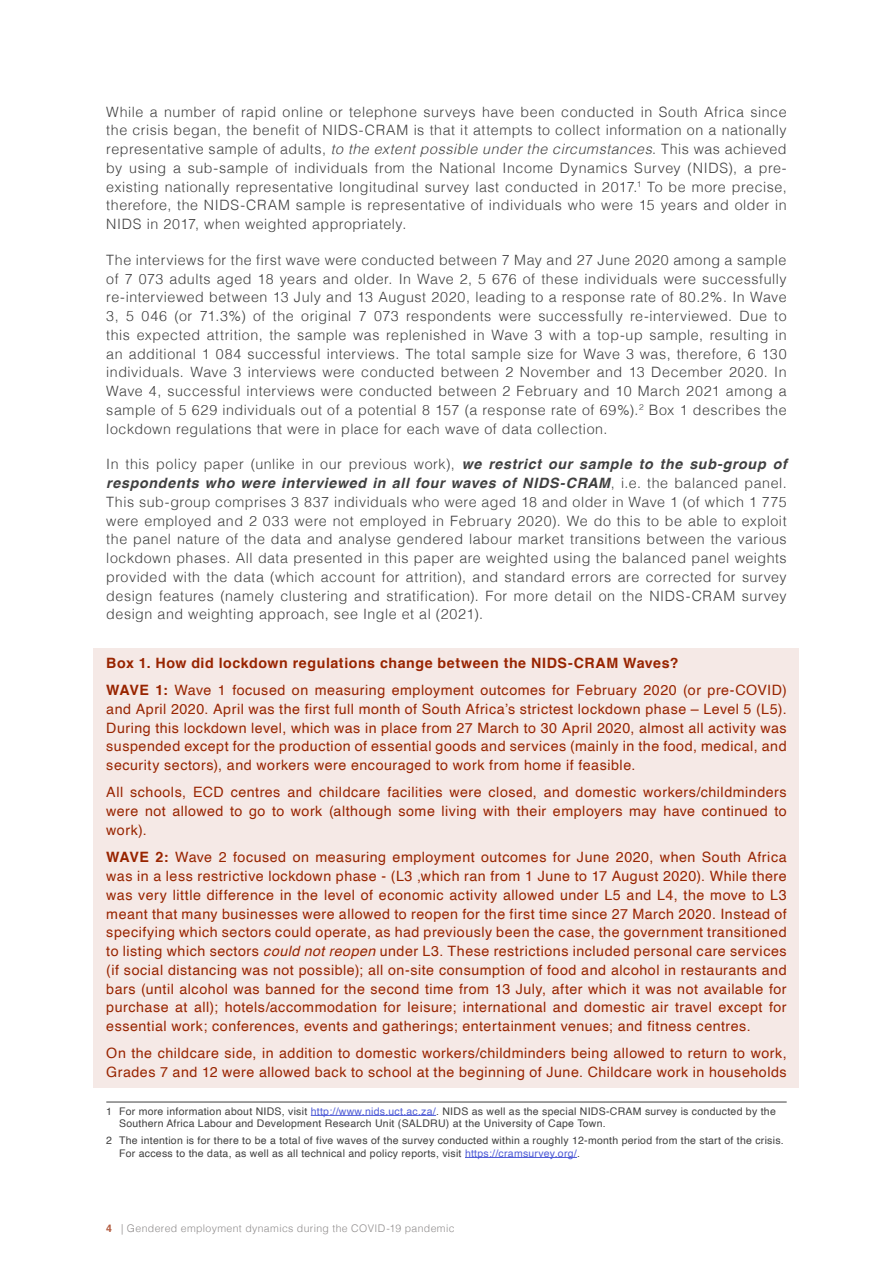
<style>
.page{position:relative;width:893px;height:1263px;background:#fff}
.page>*{position:absolute;margin:0;border:0;box-sizing:border-box;transform-origin:0 0}
.t1{font:300 14.25px/18.8px "Helvetica";letter-spacing:.035em;color:#404040;text-align:justify}
.t2{font:14.25px/18.8px "Helvetica";letter-spacing:.035em;color:#982400;text-align:justify}
.t3{font:10.5px/12.6px "Helvetica";letter-spacing:.025em;color:#404040}
.t4{font:300 10.5px "Helvetica";letter-spacing:.035em;color:#908d8d}
.s1{font-style:italic}
.s2{font-weight:700;font-style:italic}
.s3{font-weight:700}
.s4{color:#4f5cd6}
.s5{font-weight:700;color:#b25b40}
</style>
<div class="page">
<div style="left:94px;top:649px;width:705px;height:30px;background:#f5e9e6"></div>
<div style="left:94px;top:676px;width:705px;height:105px;background:#f5e9e6"></div>
<div style="left:94px;top:778px;width:705px;height:68px;background:#f5e9e6"></div>
<div style="left:94px;top:843px;width:705px;height:199px;background:#f5e9e6"></div>
<div style="left:94px;top:1039px;width:705px;height:49px;background:#f5e9e6"></div>
<hr style="left:106px;top:1102px;width:681px;height:1px;background:#404040">
<hr style="left:311px;top:1115px;width:125px;height:1px;background:#4f5cd6">
<hr style="left:465px;top:1157px;width:112px;height:1px;background:#4f5cd6">
<p class="t1" style="left:106px;top:101px;width:682px">While a number of rapid online or telephone surveys have been conducted in South Africa since the crisis began, the benefit of NIDS-CRAM is that it attempts to collect information on a nationally representative sample of adults, <span class="s1">to the extent possible under the circumstances</span>. This was achieved by using a sub-sample of individuals from the National Income Dynamics Survey (NIDS), a pre&shy;existing nationally representative longitudinal survey last conducted in 2017.<sup>1</sup> To be more precise, therefore, the NIDS-CRAM sample is representative of individuals who were 15 years and older in NIDS in 2017, when weighted appropriately.</p>
<p class="t1" style="left:106px;top:249px;width:682px">The interviews for the first wave were conducted between 7 May and 27 June 2020 among a sample of 7 073 adults aged 18 years and older. In Wave 2, 5 676 of these individuals were successfully re-interviewed between 13 July and 13 August 2020, leading to a response rate of 80.2%. In Wave 3, 5 046 (or 71.3%) of the original 7 073 respondents were successfully re-interviewed. Due to this expected attrition, the sample was replenished in Wave 3 with a top-up sample, resulting in an additional 1 084 successful interviews. The total sample size for Wave 3 was, therefore, 6 130 individuals. Wave 3 interviews were conducted between 2 November and 13 December 2020. In Wave 4, successful interviews were conducted between 2 February and 10 March 2021 among a sample of 5 629 individuals out of a potential 8 157 (a response rate of 69%).<sup>2</sup> Box 1 describes the lockdown regulations that were in place for each wave of data collection.</p>
<p class="t1" style="left:106px;top:454px;width:682px">In this policy paper (unlike in our previous work), <span class="s2">we restrict our sample to the sub-group of respondents who were interviewed in all four waves of NIDS-CRAM</span>, i.e. the balanced panel.<br>This sub-group comprises 3 837 individuals who were aged 18 and older in Wave 1 (of which 1 775 were employed and 2 033 were not employed in February 2020). We do this to be able to exploit the panel nature of the data and analyse gendered labour market transitions between the various lockdown phases. All data presented in this paper are weighted using the balanced panel weights provided with the data (which account for attrition), and standard errors are corrected for survey design features (namely clustering and stratification). For more detail on the NIDS-CRAM survey design and weighting approach, see Ingle et al (2021).</p>
<p class="t2" style="left:106px;top:650px;width:682px;line-height:27.3px"><span class="s3">Box 1. How did lockdown regulations change between the NIDS-CRAM Waves?<br>WAVE 1:</span> Wave 1 focused on measuring employment outcomes for February 2020 (or pre-COVID)</p>
<p class="t2" style="left:106px;top:700px;width:682px">and April 2020. April was the first full month of South Africa’s strictest lockdown phase – Level 5 (L5).<br>During this lockdown level, which was in place from 27 March to 30 April 2020, almost all activity was suspended except for the production of essential goods and services (mainly in the food, medical, and security sectors), and workers were encouraged to work from home if feasible.</p>
<p class="t2" style="left:106px;top:783px;width:682px">All schools, ECD centres and childcare facilities were closed, and domestic workers/childminders were not allowed to go to work (although some living with their employers may have continued to work).</p>
<p class="t2" style="left:106px;top:848px;width:682px"><span class="s3">WAVE 2:</span> Wave 2 focused on measuring employment outcomes for June 2020, when South Africa was in a less restrictive lockdown phase - (L3 ,which ran from 1 June to 17 August 2020). While there was very little difference in the level of economic activity allowed under L5 and L4, the move to L3 meant that many businesses were allowed to reopen for the first time since 27 March 2020. Instead of specifying which sectors could operate, as had previously been the case, the government transitioned to listing which sectors <span class="s1">could not reopen</span> under L3. These restrictions included personal care services (if social distancing was not possible); all on-site consumption of food and alcohol in restaurants and bars (until alcohol was banned for the second time from 13 July, after which it was not available for purchase at all); hotels/accommodation for leisure; international and domestic air travel except for essential work; conferences, events and gatherings; entertainment venues; and fitness centres.</p>
<p class="t2" style="left:106px;top:1044px;width:682px">On the childcare side, in addition to domestic workers/childminders being allowed to return to work,<br>Grades 7 and 12 were allowed back to school at the beginning of June. Childcare work in households</p>
<p class="t3" style="left:119px;top:1105px;width:658px;text-indent:-13px">1 For more information about NIDS, visit <span class="s4">http://www.nids.uct.ac.za/</span>. NIDS as well as the special NIDS-CRAM survey is conducted by the<br>Southern Africa Labour and Development Research Unit (SALDRU) at the University of Cape Town.</p>
<p class="t3" style="left:119px;top:1134px;width:666px;text-indent:-13px">2 The intention is for there to be a total of five waves of the survey conducted within a roughly 12-month period from the start of the crisis.<br>For access to the data, as well as all technical and policy reports, visit <span class="s4">https://cramsurvey.org/</span>.</p>
<p class="t4" style="left:106px;top:1219px;width:350px"><span class="s5">4</span> | Gendered employment dynamics during the COVID-19 pandemic</p>
</div>
